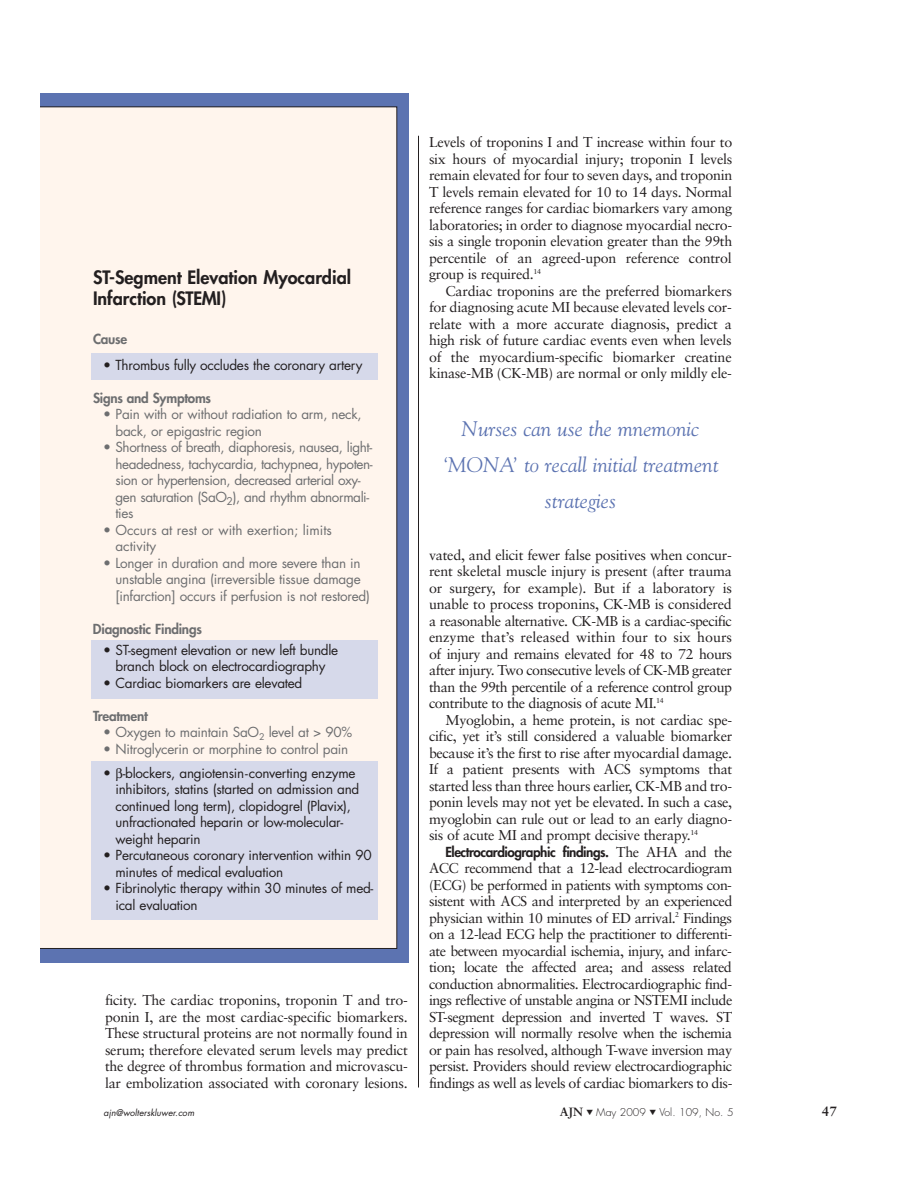
<style>
.page{position:relative;width:918px;height:1188px;background:#fff}
.page>*{position:absolute;margin:0;border:0;box-sizing:border-box;transform-origin:0 0}
.t1{font:21px/36px "Goudy Italic Os F";color:#5c73b1;text-align:center}
.t2{font:800 18px/21px "Futura";color:#231f20}
.t3{font:14.25px/16.5px "Sabon";letter-spacing:-.02em;color:#231f20;text-align:justify}
.t4{font:13.5px/16.5px "Futura";letter-spacing:-.02em;color:#231f20}
.t5{font:13.5px/16.5px "Futura";letter-spacing:-.02em;color:#6d6e70}
.t6{font:800 13.5px "Futura";letter-spacing:-.015em;color:#6d6e70}
.t7{font:13.5px/16.5px "Futura";color:#6d6e70}
.t8{font:800 13.5px "Futura";letter-spacing:-.035em;color:#231f20}
.t9{font:700 13.5px "Sabon";color:#231f20}
.t10{font:300 10.5px "Futura";color:#231f20}
.t11{font:italic 9px "Futura";color:#231f20}
.s1{font-family:"Sabon";font-weight:400;font-size:14.25px}
.s2{font-family:"Sabon";font-weight:700;font-size:12px}
</style>
<div class="page">
<hr style="left:418px;top:136px;width:1px;height:952px;background:#231f20">
<div style="left:40px;top:94px;width:370px;height:869px;background:linear-gradient(to right,#5c73b1,#5c73b1)"></div>
<div style="left:40px;top:106px;width:357px;height:843px;background:#fff5ed"></div>
<div style="left:92px;top:761px;width:286px;height:159px;background:#d6d9ea"></div>
<div style="left:91px;top:354px;width:286px;height:26px;background:#d6d9ea"></div>
<div style="left:92px;top:640px;width:286px;height:58px;background:#d6d9ea"></div>
<p class="t2" style="left:93px;top:269px;width:260px">ST-Segment Elevation Myocardial<br>Infarction (STEMI)</p>
<p class="t6" style="left:93px;top:333px;width:36px">Cause</p>
<p class="t4" style="left:103px;top:358px;width:261px">• Thrombus fully occludes the coronary artery</p>
<p class="t6" style="left:93px;top:391px;width:120px">Signs and Symptoms</p>
<p class="t5" style="left:115px;top:407px;width:248px;text-indent:-12px">• Pain with or without radiation to arm, neck, back, or epigastric region</p>
<p class="t5" style="left:115px;top:440px;width:259px;text-indent:-12px">• Shortness of breath, diaphoresis, nausea, light&shy;headedness, tachycardia, tachypnea, hypoten&shy;sion or hypertension, decreased arterial oxy&shy;gen saturation (SaO<sub>2</sub>), and rhythm abnormali&shy;ties</p>
<p class="t7" style="left:115px;top:523px;width:218px;text-indent:-12px">• Occurs at rest or with exertion; limits activity</p>
<p class="t5" style="left:115px;top:556px;width:256px;text-indent:-12px">• Longer in duration and more severe than in unstable angina (irreversible tissue damage [infarction] occurs if perfusion is not restored)</p>
<p class="t6" style="left:93px;top:622px;width:110px">Diagnostic Findings</p>
<p class="t4" style="left:103px;top:643px;width:237px;text-align:center">• ST-segment elevation or new left bundle branch block on electrocardiography</p>
<p class="t4" style="left:103px;top:676px;width:201px">• Cardiac biomarkers are elevated</p>
<p class="t6" style="left:93px;top:709px;width:56px">Treatment</p>
<p class="t5" style="left:103px;top:725px;width:251px">• Oxygen to maintain SaO<sub>2</sub> level at &gt; 90%</p>
<p class="t5" style="left:103px;top:742px;width:247px">• Nitroglycerin or morphine to control pain</p>
<p class="t4" style="left:115px;top:766px;width:245px;text-indent:-12px">• -blockers, angiotensin-converting enzyme inhibitors, statins (started on admission and continued long term), clopidogrel (Plavix), unfractionated heparin or low-molecular&shy;weight heparin</p>
<p class="t4" style="left:115px;top:848px;width:258px;text-indent:-12px">• Percutaneous coronary intervention within 90 minutes of medical evaluation</p>
<p class="t4" style="left:115px;top:881px;width:259px;text-indent:-12px">• Fibrinolytic therapy within 30 minutes of med&shy;ical evaluation</p>
<p class="t3" style="left:105px;top:993px;width:304px">ficity. The cardiac troponins, troponin T and tro&shy;ponin I, are the most cardiac-specific biomarkers.<br>These structural proteins are not normally found in serum; therefore elevated serum levels may predict the degree of thrombus formation and microvascu&shy;lar embolization associated with coronary lesions.</p>
<p class="t3" style="left:429px;top:135px;width:305px">Levels of troponins I and T increase within four to six hours of myocardial injury; troponin I levels remain elevated for four to seven days, and troponin T levels remain elevated for 10 to 14 days. Normal reference ranges for cardiac biomarkers vary among laboratories; in order to diagnose myocardial necro&shy;sis a single troponin elevation greater than the 99th percentile of an agreed-upon reference control group is required.<sup>14</sup></p>
<p class="t3" style="left:429px;top:284px;width:304px;text-indent:17px">Cardiac troponins are the preferred biomarkers for diagnosing acute MI because elevated levels cor&shy;relate with a more accurate diagnosis, predict a high risk of future cardiac events even when levels of the myocardium-specific biomarker creatine kinase-MB (CK-MB) are normal or only mildly ele-</p>
<h1 class="t1" style="left:442px;top:412px;width:278px">Nurses can use the mnemonic ‘MONA’ to recall initial treatment strategies</h1>
<p class="t3" style="left:429px;top:548px;width:305px">vated, and elicit fewer false positives when concur&shy;rent skeletal muscle injury is present (after trauma or surgery, for example). But if a laboratory is unable to process troponins, CK-MB is considered a reasonable alternative. CK-MB is a cardiac-specific enzyme that’s released within four to six hours of injury and remains elevated for 48 to 72 hours after injury. Two consecutive levels of CK-MB greater than the 99th percentile of a reference control group contribute to the diagnosis of acute MI.<sup>14</sup></p>
<p class="t3" style="left:429px;top:713px;width:305px;text-indent:17px">Myoglobin, a heme protein, is not cardiac spe&shy;cific, yet it’s still considered a valuable biomarker because it’s the first to rise after myocardial damage.<br>If a patient presents with ACS symptoms that started less than three hours earlier, CK-MB and tro&shy;ponin levels may not yet be elevated. In such a case, myoglobin can rule out or lead to an early diagno&shy;sis of acute MI and prompt decisive therapy.<sup>14</sup></p>
<p class="t8" style="left:446px;top:845px;width:288px">Electrocardiographic findings. <span class="s1">The AHA and the</span></p>
<p class="t3" style="left:429px;top:861px;width:305px">ACC recommend that a 12-lead electrocardiogram (ECG) be performed in patients with symptoms con&shy;sistent with ACS and interpreted by an experienced physician within 10 minutes of ED arrival.<sup>2</sup> Findings on a 12-lead ECG help the practitioner to differenti&shy;ate between myocardial ischemia, injury, and infarc&shy;tion; locate the affected area; and assess related conduction abnormalities. Electrocardiographic find&shy;ings reflective of unstable angina or NSTEMI include ST-segment depression and inverted T waves. ST depression will normally resolve when the ischemia or pain has resolved, although T-wave inversion may persist. Providers should review electrocardiographic findings as well as levels of cardiac biomarkers to dis-</p>
<p class="t11" style="left:104px;top:1109px;width:92px">ajn@wolterskluwer.com</p>
<p class="t10" style="left:560px;top:1107px;width:175px"><span class="s2">AJN</span> ▼ May 2009 ▼ Vol. 109, No. 5</p>
<p class="t9" style="left:822px;top:1106px;width:17px">47</p>
</div>
